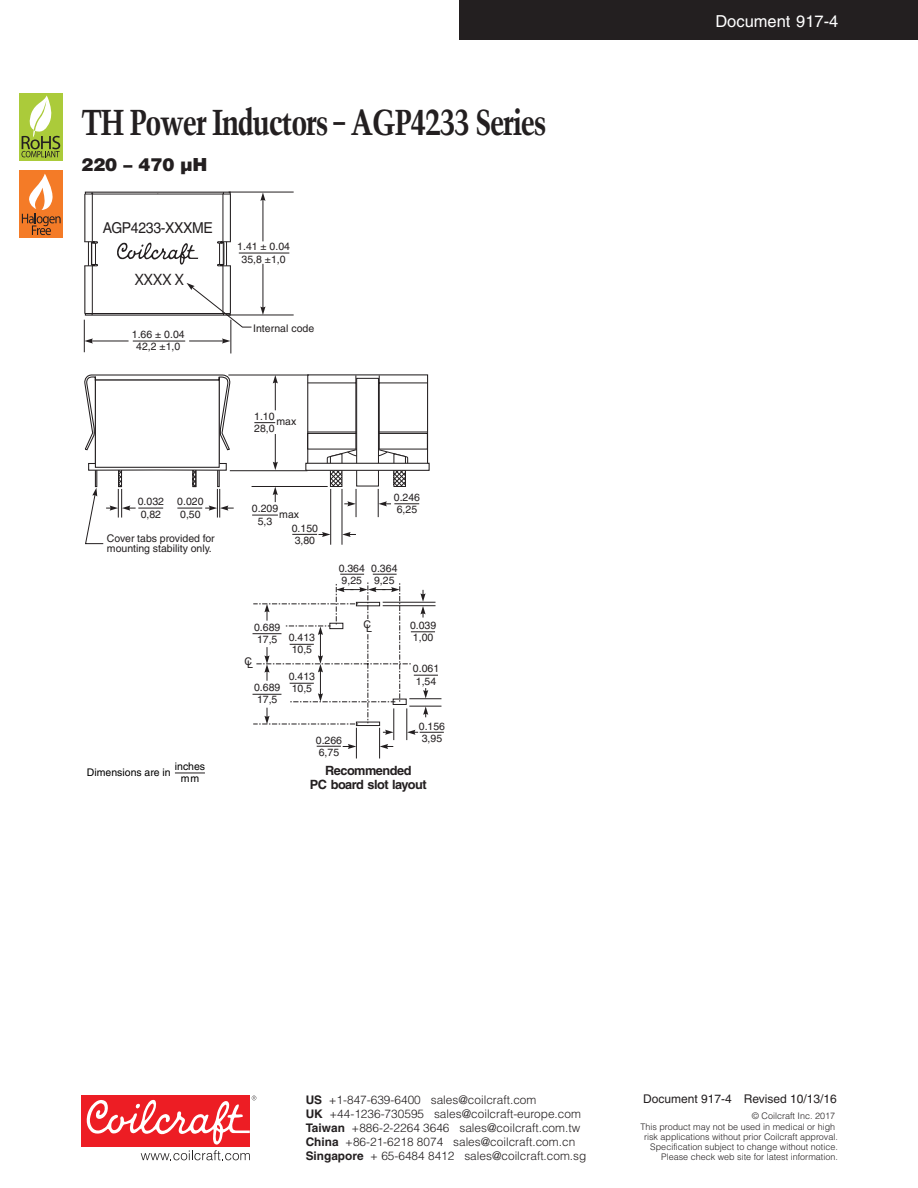
<style>
.page{position:relative;width:918px;height:1188px;background:#fff}
.page>*{position:absolute;margin:0;border:0;box-sizing:border-box;transform-origin:0 0}
.t1{font:700 condensed 36px "Trump Mediaeval";letter-spacing:-.04em;color:#231f20}
.t2{font:900 18px "Helvetica";color:#231f20}
.t3{font:16.5px "Helvetica";color:#fff}
.t4{font:15.15px "Verdana";color:#231f20;scale:.94 1}
.t5{font:15px "Helvetica";letter-spacing:-.025em;color:#231f20;scale:.94 1}
.t6{font:700 12.75px/13.5px "Helvetica";letter-spacing:-.04em;color:#231f20;text-align:center}
.t7{font:12px "Helvetica";color:#231f20}
.t8{font:300 11.85px "Helvetica";color:#231f20}
.t9{font:700 11.85px/14.1px "Helvetica";color:#231f20}
.t10{font:10.5px/12.1px "Helvetica";color:#231f20}
.t11{font:10.5px/12px "Helvetica";color:#000;text-align:center}
.t12{font:300 9px/9.9px "Helvetica";color:#231f20;text-align:right}
</style>
<div class="page">
<div style="left:459px;top:0;width:459px;height:40px;background:#231f20"></div>
<div style="left:81px;top:1096px;width:169px;height:51px;background:#ed1d24"></div>
<svg style="left:86px;top:1096px;width:170px;height:64px"></svg>
<div style="left:19px;top:93px;width:44px;height:67px;background:#abcb3a"></div>
<svg style="left:22px;top:95px;width:38px;height:62px"></svg>
<div style="left:19px;top:171px;width:44px;height:67px;background:#f47b27"></div>
<svg style="left:22px;top:174px;width:39px;height:61px"></svg>
<hr style="left:308px;top:432px;width:59px;height:1px;background:#231f20">
<hr style="left:367px;top:432px;width:60px;height:1px;background:#231f20">
<div style="left:307px;top:374px;width:121px;height:93px;border:1px solid #231f20"></div>
<svg style="left:117px;top:243px;width:81px;height:22px"></svg>
<hr style="left:229px;top:192px;width:65px;height:1px;background:#231f20">
<hr style="left:228px;top:375px;width:81px;height:1px;background:#231f20">
<hr style="left:227px;top:315px;width:67px;height:1px;background:#231f20">
<hr style="left:342px;top:489px;width:1px;height:56px;background:#231f20">
<hr style="left:330px;top:489px;width:1px;height:56px;background:#231f20">
<hr style="left:230px;top:320px;width:1px;height:33px;background:#231f20">
<hr style="left:239px;top:253px;width:50px;height:1px;background:#231f20">
<hr style="left:133px;top:341px;width:52px;height:1px;background:#231f20">
<svg style="left:252px;top:515px;width:26px;height:1px"></svg>
<hr style="left:263px;top:198px;width:1px;height:43px;background:#231f20">
<svg style="left:260px;top:192px;width:6px;height:9px"></svg>
<hr style="left:275px;top:380px;width:1px;height:30px;background:#231f20">
<svg style="left:273px;top:375px;width:5px;height:9px"></svg>
<hr style="left:275px;top:434px;width:1px;height:31px;background:#231f20">
<svg style="left:273px;top:462px;width:5px;height:8px"></svg>
<svg style="left:273px;top:487px;width:5px;height:15px"></svg>
<hr style="left:263px;top:264px;width:1px;height:46px;background:#231f20">
<svg style="left:260px;top:306px;width:6px;height:9px"></svg>
<hr style="left:90px;top:341px;width:39px;height:1px;background:#231f20">
<svg style="left:85px;top:338px;width:8px;height:6px"></svg>
<svg style="left:342px;top:532px;width:14px;height:5px"></svg>
<svg style="left:292px;top:532px;width:38px;height:5px"></svg>
<hr style="left:189px;top:341px;width:36px;height:1px;background:#231f20">
<svg style="left:222px;top:338px;width:8px;height:6px"></svg>
<svg style="left:254px;top:422px;width:21px;height:1px"></svg>
<hr style="left:252px;top:486px;width:76px;height:1px;background:#231f20">
<hr style="left:230px;top:470px;width:77px;height:1px;background:#231f20">
<hr style="left:223px;top:266px;width:1px;height:48px;background:#231f20">
<hr style="left:230px;top:266px;width:1px;height:48px;background:#231f20">
<hr style="left:223px;top:194px;width:1px;height:48px;background:#231f20">
<hr style="left:230px;top:194px;width:1px;height:48px;background:#231f20">
<svg style="left:217px;top:241px;width:14px;height:25px"></svg>
<hr style="left:92px;top:266px;width:1px;height:48px;background:#231f20">
<hr style="left:84px;top:266px;width:1px;height:48px;background:#231f20">
<svg style="left:84px;top:283px;width:168px;height:45px"></svg>
<hr style="left:92px;top:194px;width:1px;height:48px;background:#231f20">
<hr style="left:84px;top:194px;width:1px;height:48px;background:#231f20">
<svg style="left:84px;top:241px;width:14px;height:25px"></svg>
<svg style="left:84px;top:191px;width:147px;height:4px"></svg>
<div style="left:356px;top:378px;width:23px;height:108px;background:#fff;border:1px solid #231f20"></div>
<hr style="left:308px;top:383px;width:47px;height:1px;background:#231f20">
<hr style="left:379px;top:383px;width:48px;height:1px;background:#231f20">
<hr style="left:355px;top:375px;width:1px;height:74px;background:#231f20">
<hr style="left:379px;top:375px;width:1px;height:74px;background:#231f20">
<svg style="left:305px;top:433px;width:125px;height:84px"></svg>
<svg style="left:340px;top:574px;width:24px;height:1px"></svg>
<svg style="left:373px;top:574px;width:24px;height:1px"></svg>
<svg style="left:380px;top:744px;width:13px;height:5px"></svg>
<svg style="left:317px;top:744px;width:39px;height:5px"></svg>
<svg style="left:253px;top:582px;width:191px;height:153px"></svg>
<hr style="left:393px;top:708px;width:1px;height:32px;background:#231f20">
<hr style="left:356px;top:728px;width:1px;height:30px;background:#231f20">
<hr style="left:409px;top:706px;width:32px;height:1px;background:#231f20">
<hr style="left:383px;top:605px;width:53px;height:1px;background:#231f20">
<hr style="left:383px;top:602px;width:53px;height:1px;background:#231f20">
<hr style="left:406px;top:708px;width:1px;height:32px;background:#231f20">
<hr style="left:379px;top:728px;width:1px;height:30px;background:#231f20">
<hr style="left:409px;top:698px;width:32px;height:1px;background:#231f20">
<div style="left:363px;top:620px;width:10px;height:13px;background:#fff"></div>
<div style="left:244px;top:656px;width:10px;height:14px;background:#fff"></div>
<hr style="left:84px;top:320px;width:1px;height:32px;background:#231f20">
<svg style="left:84px;top:374px;width:150px;height:170px"></svg>
<hr style="left:175px;top:773px;width:30px;height:1px;background:#231f20">
<h1 class="t1" style="left:81px;top:100px;width:467px">TH Power Inductors – AGP4233 Series</h1>
<h2 class="t2" style="left:81px;top:153px;width:128px">220 – 470 µH</h2>
<h3 class="t5" style="left:103px;top:219px;width:119px">AGP4233-XXXME</h3>
<h3 class="t4" style="left:134px;top:269px;width:54px">XXXX X</h3>
<p class="t10" style="left:132px;top:328px;width:54px;text-align:center">1.66 ± 0.04<br>42,2 ±1,0</p>
<p class="t10" style="left:237px;top:241px;width:54px;text-align:center">1.41 ± 0.04<br>35,8 ±1,0</p>
<p class="t10" style="left:253px;top:322px;width:62px">Internal code</p>
<p class="t10" style="left:254px;top:410px;width:22px">1.10<br>28,0</p>
<p class="t10" style="left:276px;top:415px;width:21px">max</p>
<p class="t10" style="left:177px;top:496px;width:28px">0.020<br>0,50</p>
<p class="t10" style="left:107px;top:533px;width:109px;line-height:10.4px">Cover tabs provided for mounting stability only.</p>
<p class="t10" style="left:138px;top:496px;width:28px">0.032<br>0,82</p>
<p class="t10" style="left:394px;top:491px;width:28px">0.246</p>
<p class="t10" style="left:252px;top:503px;width:28px">0.209</p>
<p class="t10" style="left:397px;top:503px;width:22px">6,25</p>
<p class="t10" style="left:258px;top:515px;width:16px">5,3</p>
<p class="t10" style="left:279px;top:508px;width:21px">max</p>
<p class="t10" style="left:292px;top:522px;width:28px">0.150<br>3,80</p>
<p class="t10" style="left:254px;top:621px;width:28px">0.689<br>17,5</p>
<p class="t10" style="left:289px;top:631px;width:28px">0.413<br>10,5</p>
<p class="t10" style="left:339px;top:562px;width:28px">0.364<br>9,25</p>
<p class="t10" style="left:371px;top:562px;width:28px">0.364<br>9,25</p>
<p class="t10" style="left:363px;top:620px;width:10px">CL</p>
<p class="t10" style="left:410px;top:619px;width:28px">0.039<br>1,00</p>
<p class="t10" style="left:245px;top:657px;width:10px">CL</p>
<p class="t10" style="left:254px;top:681px;width:28px">0.689<br>17,5</p>
<p class="t10" style="left:289px;top:670px;width:28px">0.413<br>10,5</p>
<p class="t10" style="left:413px;top:663px;width:28px">0.061<br>1,54</p>
<p class="t10" style="left:419px;top:720px;width:28px">0.156</p>
<p class="t10" style="left:316px;top:734px;width:28px">0.266</p>
<p class="t10" style="left:422px;top:732px;width:22px">3,95</p>
<p class="t10" style="left:319px;top:746px;width:22px">6,75</p>
<p class="t11" style="left:87px;top:766px;width:85px">Dimensions are in</p>
<p class="t11" style="left:175px;top:760px;width:32px">inches mm</p>
<p class="t6" style="left:310px;top:764px;width:118px">Recommended<br>PC board slot layout</p>
<h3 class="t3" style="left:715px;top:11px;width:124px">Document 917-4</h3>
<p class="t8" style="left:329px;top:1092px;width:209px">+1-847-639-6400 sales@coilcraft.com</p>
<p class="t8" style="left:329px;top:1106px;width:253px">+44-1236-730595 sales@coilcraft-europe.com</p>
<p class="t8" style="left:352px;top:1121px;width:230px">+886-2-2264 3646 sales@coilcraft.com.tw</p>
<p class="t8" style="left:345px;top:1135px;width:232px">+86-21-6218 8074 sales@coilcraft.com.cn</p>
<p class="t8" style="left:370px;top:1149px;width:218px">+ 65-6484 8412 sales@coilcraft.com.sg</p>
<p class="t9" style="left:306px;top:1093px;width:59px">US<br>UK<br>Taiwan<br>China<br>Singapore</p>
<p class="t7" style="left:643px;top:1092px;width:195px">Document 917-4 Revised 10/13/16</p>
<p class="t12" style="left:640px;top:1110px;width:196px;line-height:11.4px">© Coilcraft Inc. 2017<br>This product may not be used in medical or high</p>
<p class="t12" style="left:644px;top:1132px;width:195px">risk applications without prior Coilcraft approval.<br>Specification subject to change without notice.<br>Please check web site for latest information.</p>
</div>
